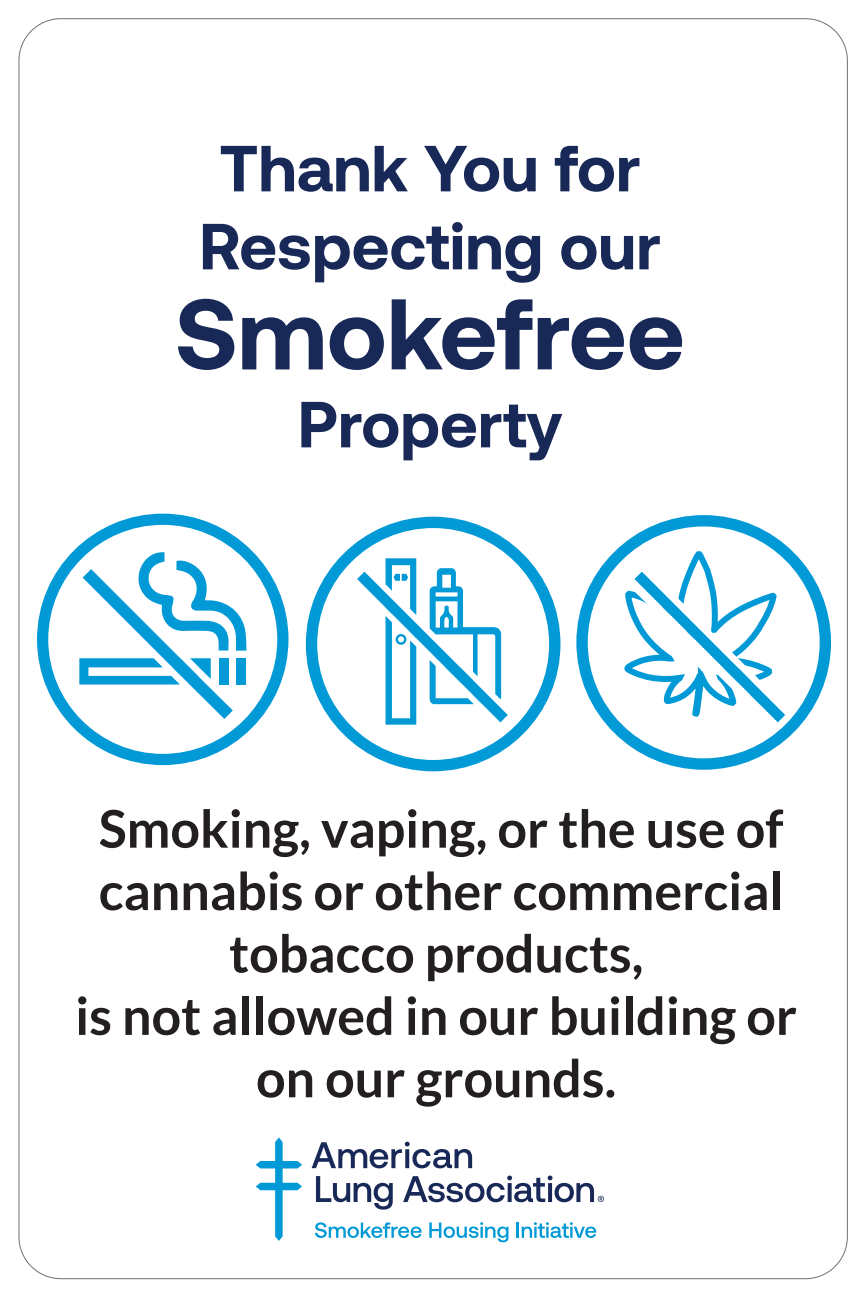
<style>
.page{position:relative;width:864px;height:1296px;background:#fff}
.page>*{position:absolute;margin:0;border:0;box-sizing:border-box;transform-origin:0 0}
.t1{font:700 100px "Aeonik";color:#192957}
.t2{font:700 65px/78px "Aeonik";color:#192957;text-align:center}
.t3{font:700 52px/62.4px "Lato";color:#231f20;text-align:center}
</style>
<div class="page">
<svg style="left:306px;top:517px;width:254px;height:254px"></svg>
<svg style="left:37px;top:514px;width:251px;height:251px"></svg>
<svg style="left:576px;top:515px;width:255px;height:255px"></svg>
<svg style="left:619px;top:552px;width:172px;height:177px"></svg>
<svg style="left:315px;top:1222px;width:107px;height:16px"></svg>
<svg style="left:429px;top:1222px;width:80px;height:20px"></svg>
<svg style="left:517px;top:1222px;width:79px;height:16px"></svg>
<svg style="left:256px;top:1137px;width:46px;height:104px"></svg>
<svg style="left:316px;top:1176px;width:77px;height:34px"></svg>
<svg style="left:312px;top:1142px;width:160px;height:26px"></svg>
<svg style="left:403px;top:1176px;width:201px;height:26px"></svg>
<p class="t2" style="left:199px;top:129px;width:463px">Thank You for<br>Respecting our</p>
<h1 class="t1" style="left:175px;top:277px;width:511px">Smokefree</h1>
<p class="t2" style="left:298px;top:385px;width:266px">Property</p>
<p class="t3" style="left:75px;top:797px;width:723px">Smoking, vaping, or the use of cannabis or other commercial tobacco products,<br>is not allowed in our building or on our grounds.</p>
</div>
